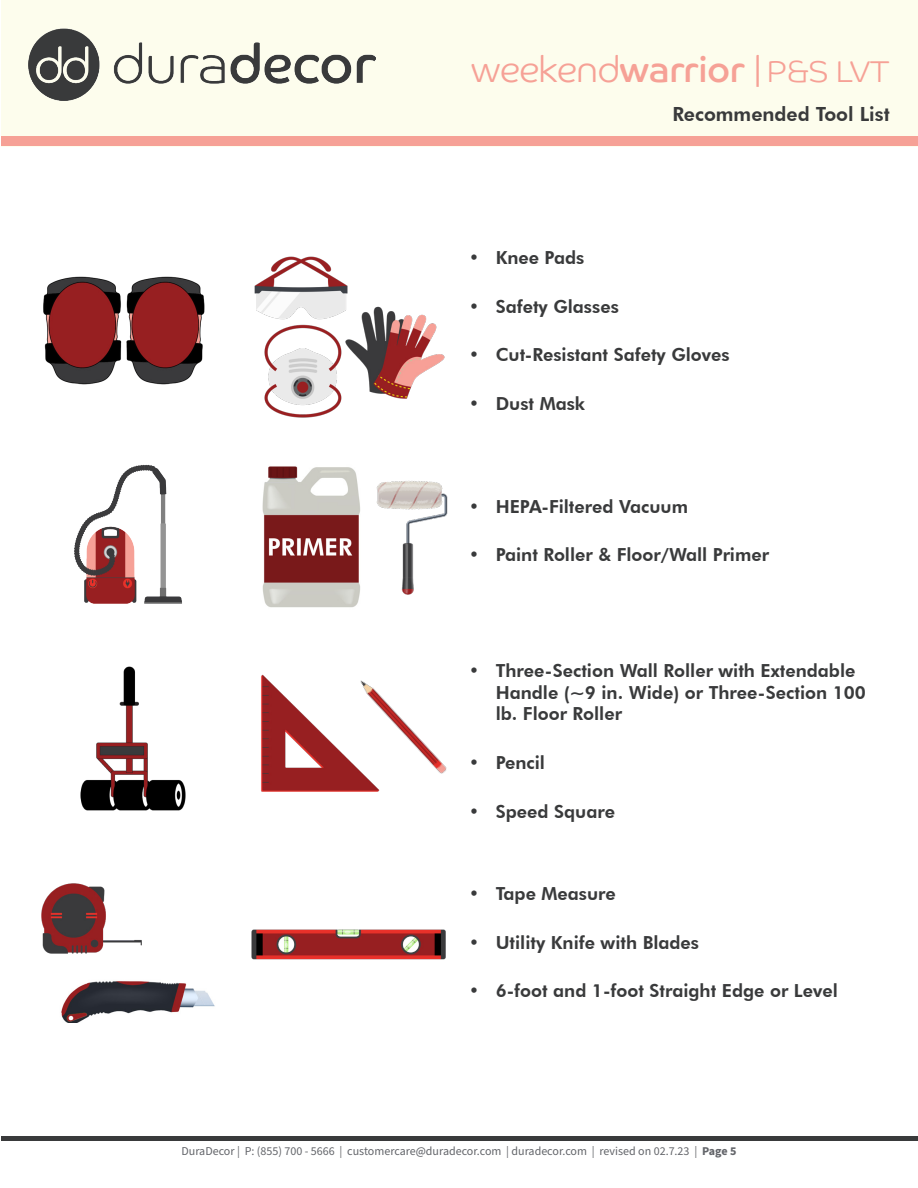
<style>
.page{position:relative;width:918px;height:1188px;background:#fff}
.page>*{position:absolute;margin:0;border:0;box-sizing:border-box;transform-origin:0 0}
.t1{font:300 36.15px "Co Headline";color:#f6a196}
.Page_Header{font:800 19.5px "Futura BT";color:#393a3b}
.t2{font:800 18px/21.6px "Futura BT";color:#393a3b}
.t3{font:12px "Source Sans Pro";color:#63656a}
.s1{font-weight:400}
.s2{font-size:30.15px}
.s3{font-weight:700}
</style>
<div class="page">
<div style="left:1px;top:0;width:917px;height:146px;background:#fdfded"></div>
<hr style="left:1px;top:1136px;width:917px;height:4px;background:#393a3b">
<img style="left:29px;top:29px;width:346px;height:72px">
<div style="left:1px;top:136px;width:917px;height:10px;background:#f6a196"></div>
<img style="left:43px;top:276px;width:162px;height:109px">
<img style="left:254px;top:256px;width:94px;height:69px">
<img style="left:343px;top:294px;width:102px;height:105px">
<img style="left:74px;top:464px;width:108px;height:140px">
<img style="left:264px;top:325px;width:78px;height:93px">
<img style="left:262px;top:466px;width:97px;height:142px">
<img style="left:335px;top:475px;width:113px;height:125px">
<img style="left:80px;top:666px;width:106px;height:145px">
<img style="left:261px;top:674px;width:91px;height:118px">
<img style="left:41px;top:883px;width:101px;height:71px">
<img style="left:352px;top:680px;width:95px;height:112px">
<img style="left:61px;top:981px;width:154px;height:41px">
<img style="left:251px;top:929px;width:195px;height:31px">
<h1 class="t1" style="left:472px;top:35px;width:420px">weekend<span class="s1">warrior</span> | <span class="s2">P&amp;S LVT</span></h1>
<p class="Page_Header" style="left:672px;top:102px;width:219px">Recommended Tool List</p>
<p class="t2" style="left:469px;top:247px;width:117px">• Knee Pads</p>
<p class="t2" style="left:469px;top:295px;width:152px">• Safety Glasses</p>
<p class="t2" style="left:469px;top:344px;width:262px">• Cut-Resistant Safety Gloves</p>
<p class="t2" style="left:469px;top:393px;width:118px">• Dust Mask</p>
<p class="t2" style="left:469px;top:495px;width:221px">• HEPA-Filtered Vacuum</p>
<p class="t2" style="left:469px;top:544px;width:302px">• Paint Roller &amp; Floor/Wall Primer</p>
<p class="t2" style="left:496px;top:660px;width:372px;text-indent:-27px">• Three-Section Wall Roller with Extendable<br>Handle (~9 in. Wide) or Three-Section 100 lb. Floor Roller</p>
<p class="t2" style="left:469px;top:752px;width:78px">• Pencil</p>
<p class="t2" style="left:469px;top:800px;width:148px">• Speed Square</p>
<p class="t2" style="left:469px;top:883px;width:149px">• Tape Measure</p>
<p class="t2" style="left:469px;top:931px;width:232px">• Utility Knife with Blades</p>
<p class="t2" style="left:469px;top:980px;width:371px">• 6-foot and 1-foot Straight Edge or Level</p>
<p class="t3" style="left:182px;top:1143px;width:556px">DuraDecor | P: (855) 700 - 5666 | customercare@duradecor.com | duradecor.com | revised on 02.7.23 | <span class="s3">Page 5</span></p>
</div>
